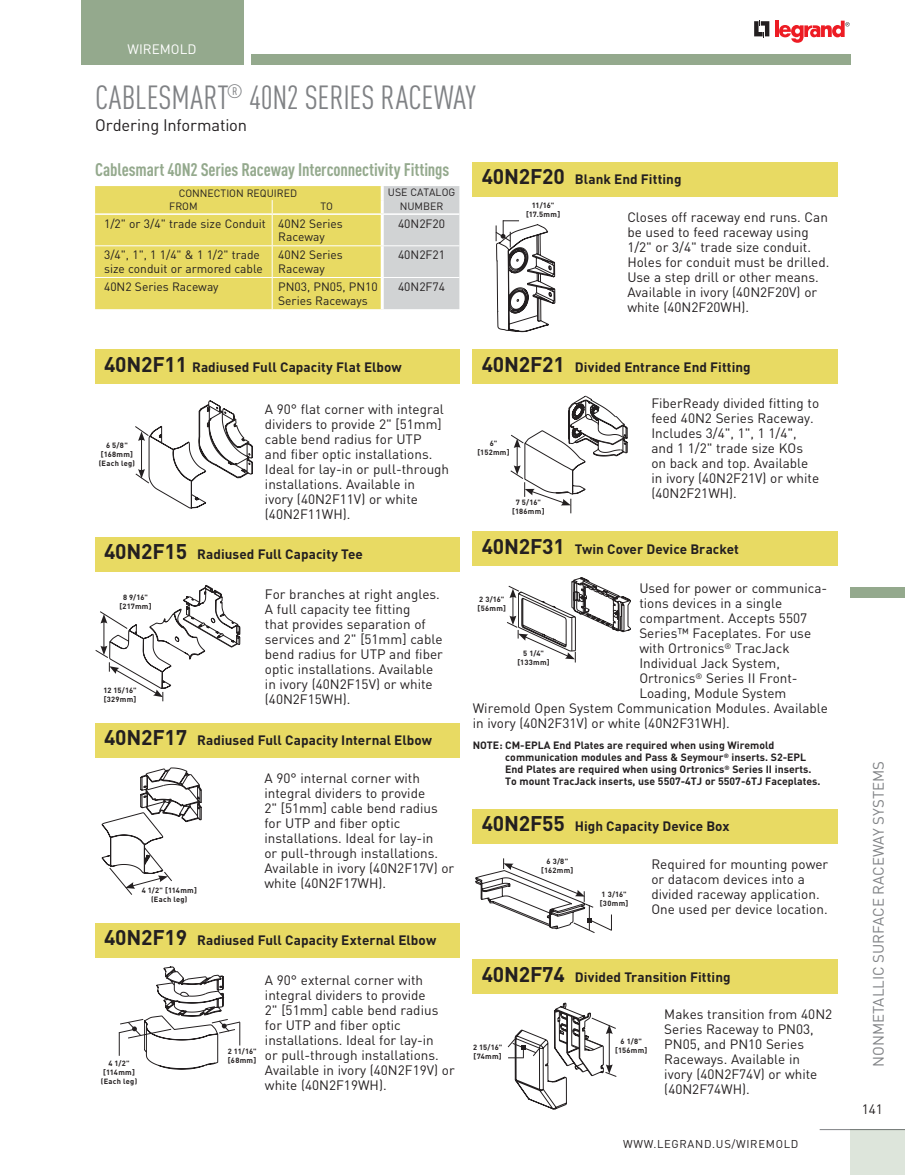
<style>
.page{position:relative;width:905px;height:1175px;background:#fff}
.page>*{position:absolute;margin:0;border:0;box-sizing:border-box;transform-origin:0 0}
.t1{font:condensed 33px "DIN Pro";letter-spacing:-.005em;color:#808285}
.t2{font:700 condensed 18px "DIN Pro";letter-spacing:-.005em;color:#94a98d}
.t3{font:16.5px "DIN Pro";letter-spacing:-.01em;color:#231f20}
.t4{font:15px "DIN Pro";color:#808285}
.t5{font:13.5px/15px "DIN Pro";color:#231f20}
.t6{font:700 13.5px "DIN Pro";letter-spacing:.005em;color:#231f20}
.t7{font:13.5px "DIN Pro";color:#fff}
.t8{font:12px/13.5px "DIN Pro";color:#231f20}
.t9{font:11.25px "DIN Pro";letter-spacing:.06em;color:#231f20}
.t10{font:700 10.5px/12px "DIN Pro";color:#231f20}
.t11{font:10.5px "DIN Pro";color:#231f20}
.t12{font:700 7.5px/9px "DIN Pro";letter-spacing:.04em;color:#231f20;text-align:center}
.s1{font-size:21px}
</style>
<div class="page">
<div style="left:850px;top:587px;width:54px;height:11px;background:#94a98d"></div>
<div style="left:850px;top:1129px;width:54px;height:45px;background:#dde5db"></div>
<hr style="left:819px;top:1129px;width:85px;height:1px;background:#808285">
<svg style="left:775px;top:21px;width:3px;height:16px"></svg>
<svg style="left:779px;top:21px;width:70px;height:22px"></svg>
<svg style="left:754px;top:20px;width:15px;height:18px"></svg>
<div style="left:251px;top:54px;width:599px;height:11px;background:#94a98d"></div>
<div style="left:81px;top:0;width:162px;height:65px;background:#94a98d"></div>
<svg style="left:135px;top:400px;width:117px;height:108px"></svg>
<div style="left:95px;top:349px;width:364px;height:35px;background:#e8da63"></div>
<svg style="left:95px;top:585px;width:145px;height:116px"></svg>
<svg style="left:102px;top:767px;width:100px;height:128px"></svg>
<svg style="left:118px;top:966px;width:123px;height:103px"></svg>
<svg style="left:510px;top:396px;width:117px;height:117px"></svg>
<svg style="left:507px;top:577px;width:124px;height:85px"></svg>
<svg style="left:475px;top:858px;width:137px;height:75px"></svg>
<svg style="left:507px;top:1002px;width:110px;height:107px"></svg>
<svg style="left:95px;top:186px;width:364px;height:123px;background:#e3d87a"></svg>
<hr style="left:95px;top:213px;width:177px;height:2px;background:#fff">
<hr style="left:272px;top:215px;width:1px;height:30px;background:#fff">
<hr style="left:272px;top:213px;width:110px;height:2px;background:#fff">
<hr style="left:381px;top:215px;width:3px;height:30px;background:#fff">
<hr style="left:382px;top:213px;width:77px;height:2px;background:#fff">
<hr style="left:95px;top:245px;width:177px;height:1px;background:#fff">
<hr style="left:272px;top:246px;width:1px;height:31px;background:#fff">
<hr style="left:272px;top:245px;width:110px;height:1px;background:#fff">
<hr style="left:381px;top:246px;width:3px;height:31px;background:#fff">
<hr style="left:382px;top:245px;width:77px;height:1px;background:#fff">
<hr style="left:95px;top:277px;width:177px;height:1px;background:#fff">
<hr style="left:272px;top:278px;width:1px;height:31px;background:#fff">
<hr style="left:272px;top:277px;width:110px;height:1px;background:#fff">
<hr style="left:381px;top:278px;width:3px;height:31px;background:#fff">
<hr style="left:382px;top:277px;width:77px;height:1px;background:#fff">
<div style="left:95px;top:537px;width:364px;height:34px;background:#e8da63"></div>
<div style="left:95px;top:723px;width:364px;height:35px;background:#e8da63"></div>
<div style="left:95px;top:923px;width:364px;height:34px;background:#e8da63"></div>
<svg style="left:495px;top:220px;width:60px;height:112px"></svg>
<div style="left:472px;top:162px;width:366px;height:35px;background:#e8da63"></div>
<div style="left:472px;top:349px;width:366px;height:35px;background:#e8da63"></div>
<div style="left:472px;top:531px;width:366px;height:35px;background:#e8da63"></div>
<div style="left:472px;top:809px;width:366px;height:34px;background:#e8da63"></div>
<div style="left:472px;top:959px;width:366px;height:35px;background:#e8da63"></div>
<p class="t7" style="left:128px;top:40px;width:70px">WIREMOLD</p>
<h1 class="t1" style="left:95px;top:78px;width:382px">CABLESMART<sup>®</sup> 40N2 SERIES RACEWAY</h1>
<p class="t3" style="left:95px;top:114px;width:154px">Ordering Information</p>
<h2 class="t2" style="left:95px;top:158px;width:356px">Cablesmart 40N2 Series Raceway Interconnectivity Fittings</h2>
<p class="t11" style="left:179px;top:186px;width:120px">CONNECTION REQuIRED</p>
<p class="t11" style="left:388px;top:185px;width:69px">usE CATALOG</p>
<p class="t11" style="left:169px;top:199px;width:30px">FROM</p>
<p class="t11" style="left:320px;top:199px;width:14px">TO</p>
<p class="t11" style="left:400px;top:199px;width:45px">NuMBER</p>
<p class="t8" style="left:278px;top:216px;width:66px;text-indent:-174px">1/2" or 3/4" trade size Conduit 40N2 series<br>Raceway</p>
<p class="t8" style="left:398px;top:216px;width:49px">40N2F20</p>
<p class="t8" style="left:104px;top:248px;width:160px">3/4", 1", 1 1/4" &amp; 1 1/2" trade size conduit or armored cable</p>
<p class="t8" style="left:278px;top:248px;width:66px">40N2 series<br>Raceway</p>
<p class="t8" style="left:398px;top:248px;width:49px">40N2F21</p>
<p class="t8" style="left:104px;top:279px;width:116px">40N2 series Raceway</p>
<p class="t8" style="left:278px;top:279px;width:101px">PN03, PN05, PN10 series Raceways</p>
<p class="t8" style="left:398px;top:279px;width:49px">40N2F74</p>
<p class="t6" style="left:104px;top:357px;width:299px"><span class="s1">40N2F11</span> Radiused Full Capacity Flat Elbow</p>
<p class="t5" style="left:265px;top:401px;width:186px">A 90° flat corner with integral dividers to provide 2" [51mm] cable bend radius for uTP<br>and fiber optic installations.<br>Ideal for lay-in or pull-through installations. Available in<br>ivory (40N2F11V) or white (40N2F11wH).</p>
<p class="t12" style="left:99px;top:441px;width:38px">6 5/8" [168mm] (Each leg)</p>
<p class="t6" style="left:104px;top:545px;width:260px"><span class="s1">40N2F15</span> Radiused Full Capacity Tee</p>
<p class="t5" style="left:265px;top:586px;width:179px">For branches at right angles.<br>A full capacity tee fitting<br>that provides separation of services and 2" [51mm] cable bend radius for uTP and fiber optic installations. Available in ivory (40N2F15V) or white (40N2F15wH).</p>
<p class="t6" style="left:104px;top:731px;width:329px"><span class="s1">40N2F17</span> Radiused Full Capacity Internal Elbow</p>
<p class="t5" style="left:264px;top:770px;width:191px">A 90° internal corner with integral dividers to provide<br>2" [51mm] cable bend radius for uTP and fiber optic installations. Ideal for lay-in<br>or pull-through installations.<br>Available in ivory (40N2F17V) or white (40N2F17wH).</p>
<p class="t12" style="left:119px;top:593px;width:34px">8 9/16" [217mm]</p>
<p class="t12" style="left:103px;top:685px;width:35px;text-align:left">12 15/16" [329mm]</p>
<p class="t12" style="left:142px;top:885px;width:57px">4 1/2" [114mm] (Each leg)</p>
<p class="t6" style="left:104px;top:931px;width:333px"><span class="s1">40N2F19</span> Radiused Full Capacity External Elbow</p>
<p class="t5" style="left:265px;top:971px;width:191px">A 90° external corner with integral dividers to provide<br>2" [51mm] cable bend radius for uTP and fiber optic installations. Ideal for lay-in<br>or pull-through installations.<br>Available in ivory (40N2F19V) or white (40N2F19wH).</p>
<p class="t12" style="left:228px;top:1046px;width:30px;text-align:left">2 11/16" [68mm]</p>
<p class="t12" style="left:101px;top:1058px;width:38px">4 1/2" [114mm] (Each leg)</p>
<p class="t6" style="left:481px;top:170px;width:201px"><span class="s1">40N2F20</span> Blank End Fitting</p>
<p class="t5" style="left:627px;top:209px;width:203px">Closes off raceway end runs. Can be used to feed raceway using<br>1/2" or 3/4" trade size conduit.<br>Holes for conduit must be drilled. use a step drill or other means.<br>Available in ivory (40N2F20V) or white (40N2F20wH).</p>
<p class="t12" style="left:526px;top:201px;width:36px">11/16" [17.5mm]</p>
<p class="t6" style="left:481px;top:357px;width:270px"><span class="s1">40N2F21</span> Divided Entrance End Fitting</p>
<p class="t5" style="left:651px;top:395px;width:169px">FiberReady divided fitting to feed 40N2 series Raceway.<br>Includes 3/4", 1", 1 1/4", and 1 1/2" trade size KOs on back and top. Available in ivory (40N2F21V) or white (40N2F21wH).</p>
<p class="t6" style="left:481px;top:539px;width:259px"><span class="s1">40N2F31</span> Twin Cover Device Bracket</p>
<p class="t12" style="left:477px;top:438px;width:34px">6" [152mm]</p>
<p class="t12" style="left:512px;top:497px;width:34px">7 5/16" [186mm]</p>
<p class="t5" style="left:639px;top:580px;width:189px">used for power or communica-</p>
<p class="t5" style="left:639px;top:595px;width:144px">tions devices in a single</p>
<p class="t5" style="left:639px;top:610px;width:169px">compartment. Accepts 5507</p>
<p class="t5" style="left:639px;top:625px;width:173px">series™ Faceplates. For use</p>
<p class="t5" style="left:639px;top:640px;width:152px">with Ortronics<sup>®</sup> TracJack</p>
<p class="t5" style="left:639px;top:655px;width:142px">Individual Jack system,</p>
<p class="t5" style="left:639px;top:670px;width:160px">Ortronics<sup>®</sup> series II Front-</p>
<p class="t5" style="left:639px;top:685px;width:149px">Loading, Module system</p>
<p class="t5" style="left:472px;top:700px;width:357px">wiremold Open system Communication Modules. Available</p>
<p class="t5" style="left:472px;top:715px;width:258px">in ivory (40N2F31V) or white (40N2F31wH).</p>
<p class="t10" style="left:505px;top:739px;width:317px;text-indent:-32px">NOTE: CM-EPLA End Plates are required when using Wiremold communication modules and Pass &amp; Seymour<sup>®</sup> inserts. S2-EPL End Plates are required when using Ortronics<sup>®</sup> Series II inserts.<br>To mount TracJack inserts, use 5507-4TJ or 5507-6TJ Faceplates.</p>
<p class="t12" style="left:477px;top:594px;width:30px;text-align:left">2 3/16" [56mm]</p>
<p class="t12" style="left:517px;top:649px;width:34px">5 1/4" [133mm]</p>
<p class="t6" style="left:481px;top:817px;width:249px"><span class="s1">40N2F55</span> High Capacity Device Box</p>
<p class="t5" style="left:651px;top:856px;width:178px">Required for mounting power or datacom devices into a divided raceway application.<br>One used per device location.</p>
<p class="t12" style="left:541px;top:856px;width:34px">6 3/8" [162mm]</p>
<p class="t12" style="left:600px;top:889px;width:30px;text-align:left">1 3/16" [30mm]</p>
<p class="t6" style="left:481px;top:967px;width:250px"><span class="s1">40N2F74</span> Divided Transition Fitting</p>
<p class="t5" style="left:664px;top:1006px;width:169px">Makes transition from 40N2 series Raceway to PN03,<br>PN05, and PN10 series<br>Raceways. Available in<br>ivory (40N2F74V) or white (40N2F74wH).</p>
<p class="t12" style="left:473px;top:1042px;width:31px;text-align:left">2 15/16" [74mm]</p>
<p class="t12" style="left:615px;top:1036px;width:34px">6 1/8" [156mm]</p>
<p class="t9" style="left:623px;top:1135px;width:177px">www.LEGRAND.us/WIREMOLD</p>
<p class="t4" style="left:868px;top:1066px;width:307px;rotate:-90deg">NONMETALLIC SURFACE RACEWAY SYSTEMS</p>
<p class="t5" style="left:861px;top:1100px;width:23px">141</p>
</div>
